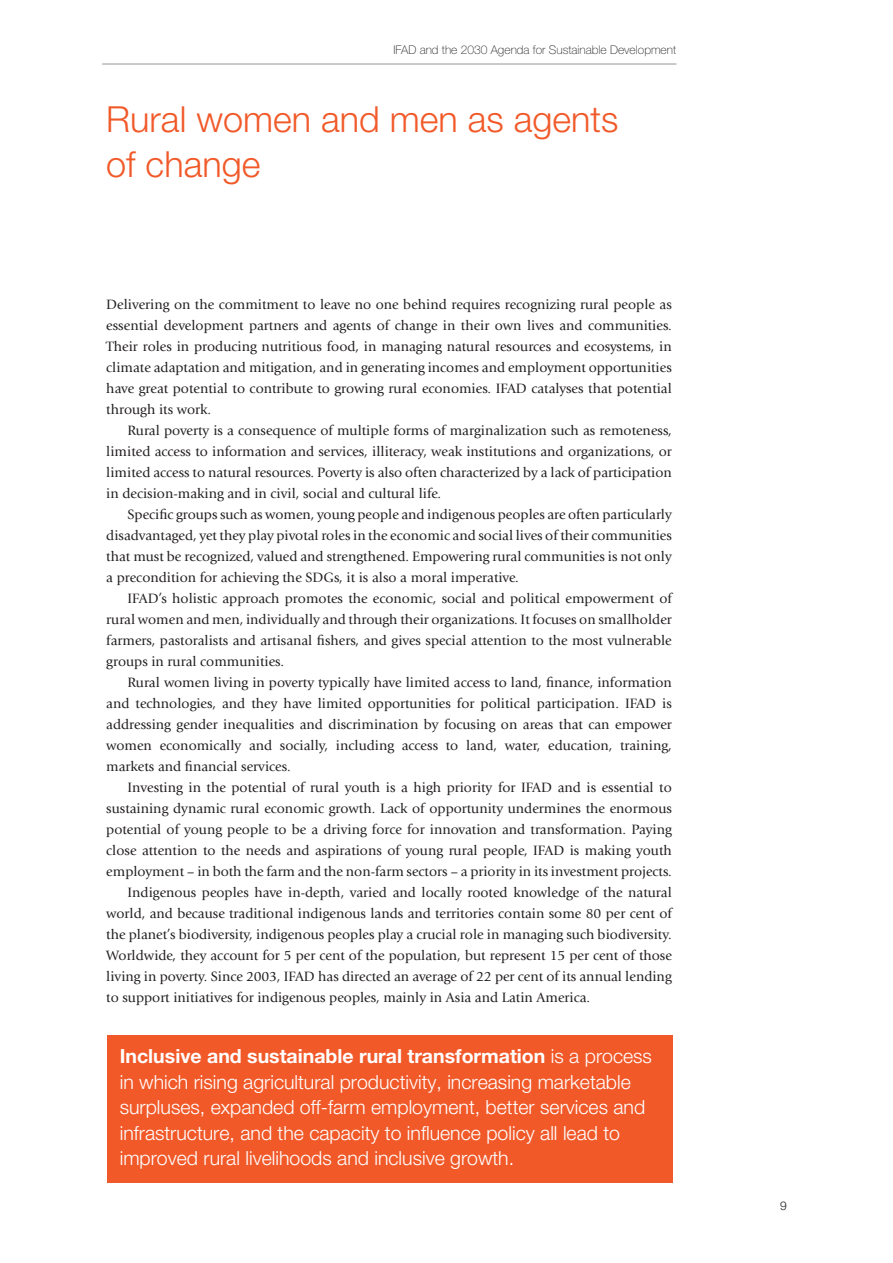
<style>
.page{position:relative;width:893px;height:1263px;background:#fff}
.page>*{position:absolute;margin:0;border:0;box-sizing:border-box;transform-origin:0 0}
.Section_heading{font:300 36px/45px "Helvetica Neue LT Std";color:#f15929}
.t1{font:300 19.5px/25.5px "Helvetica Neue LT Std";color:#fff}
.t2{font:14.1px/21px "Giovanni Std";color:#231f20;text-align:justify}
.t3{font:100 12px "Helvetica Neue LT Std";color:#231f20}
.t4{font:300 12px "Helvetica Neue LT Std";color:#231f20}
.s1{font-weight:700}
</style>
<div class="page">
<hr style="left:102px;top:64px;width:574px;height:1px;background:#939598">
<div style="left:107px;top:1035px;width:566px;height:147px;background:#f15929"></div>
<p class="t3" style="left:393px;top:43px;width:284px">IFAD and the 2030 Agenda for Sustainable Development</p>
<p class="Section_heading" style="left:106px;top:96px;width:514px">Rural women and men as agents of change</p>
<p class="t2" style="left:106px;top:294px;width:567px">Delivering on the commitment to leave no one behind requires recognizing rural people as essential development partners and agents of change in their own lives and communities.<br>Their roles in producing nutritious food, in managing natural resources and ecosystems, in climate adaptation and mitigation, and in generating incomes and employment opportunities have great potential to contribute to growing rural economies. IFAD catalyses that potential through its work.</p>
<p class="t2" style="left:106px;top:420px;width:567px;text-indent:21px">Rural poverty is a consequence of multiple forms of marginalization such as remoteness, limited access to information and services, illiteracy, weak institutions and organizations, or limited access to natural resources. Poverty is also often characterized by a lack of participation in decision-making and in civil, social and cultural life.</p>
<p class="t2" style="left:106px;top:504px;width:567px;text-indent:21px">Specific groups such as women, young people and indigenous peoples are often particularly disadvantaged, yet they play pivotal roles in the economic and social lives of their communities that must be recognized, valued and strengthened. Empowering rural communities is not only a precondition for achieving the SDGs, it is also a moral imperative.</p>
<p class="t2" style="left:106px;top:588px;width:567px;text-indent:21px">IFAD’s holistic approach promotes the economic, social and political empowerment of rural women and men, individually and through their organizations. It focuses on smallholder farmers, pastoralists and artisanal fishers, and gives special attention to the most vulnerable groups in rural communities.</p>
<p class="t2" style="left:106px;top:672px;width:567px;text-indent:21px">Rural women living in poverty typically have limited access to land, finance, information and technologies, and they have limited opportunities for political participation. IFAD is addressing gender inequalities and discrimination by focusing on areas that can empower women economically and socially, including access to land, water, education, training, markets and financial services.</p>
<p class="t2" style="left:106px;top:776px;width:567px;text-indent:21px">Investing in the potential of rural youth is a high priority for IFAD and is essential to sustaining dynamic rural economic growth. Lack of opportunity undermines the enormous potential of young people to be a driving force for innovation and transformation. Paying close attention to the needs and aspirations of young rural people, IFAD is making youth employment – in both the farm and the non-farm sectors – a priority in its investment projects.</p>
<p class="t2" style="left:106px;top:881px;width:567px;text-indent:21px">Indigenous peoples have in-depth, varied and locally rooted knowledge of the natural world, and because traditional indigenous lands and territories contain some 80 per cent of the planet’s biodiversity, indigenous peoples play a crucial role in managing such biodiversity.<br>Worldwide, they account for 5 per cent of the population, but represent 15 per cent of those living in poverty. Since 2003, IFAD has directed an average of 22 per cent of its annual lending to support initiatives for indigenous peoples, mainly in Asia and Latin America.</p>
<p class="t1" style="left:120px;top:1043px;width:534px"><span class="s1">Inclusive and sustainable rural transformation</span> is a process in which rising agricultural productivity, increasing marketable surpluses, expanded off-farm employment, better services and infrastructure, and the capacity to influence policy all lead to improved rural livelihoods and inclusive growth.</p>
<p class="t4" style="left:780px;top:1198px;width:8px">9</p>
</div>
